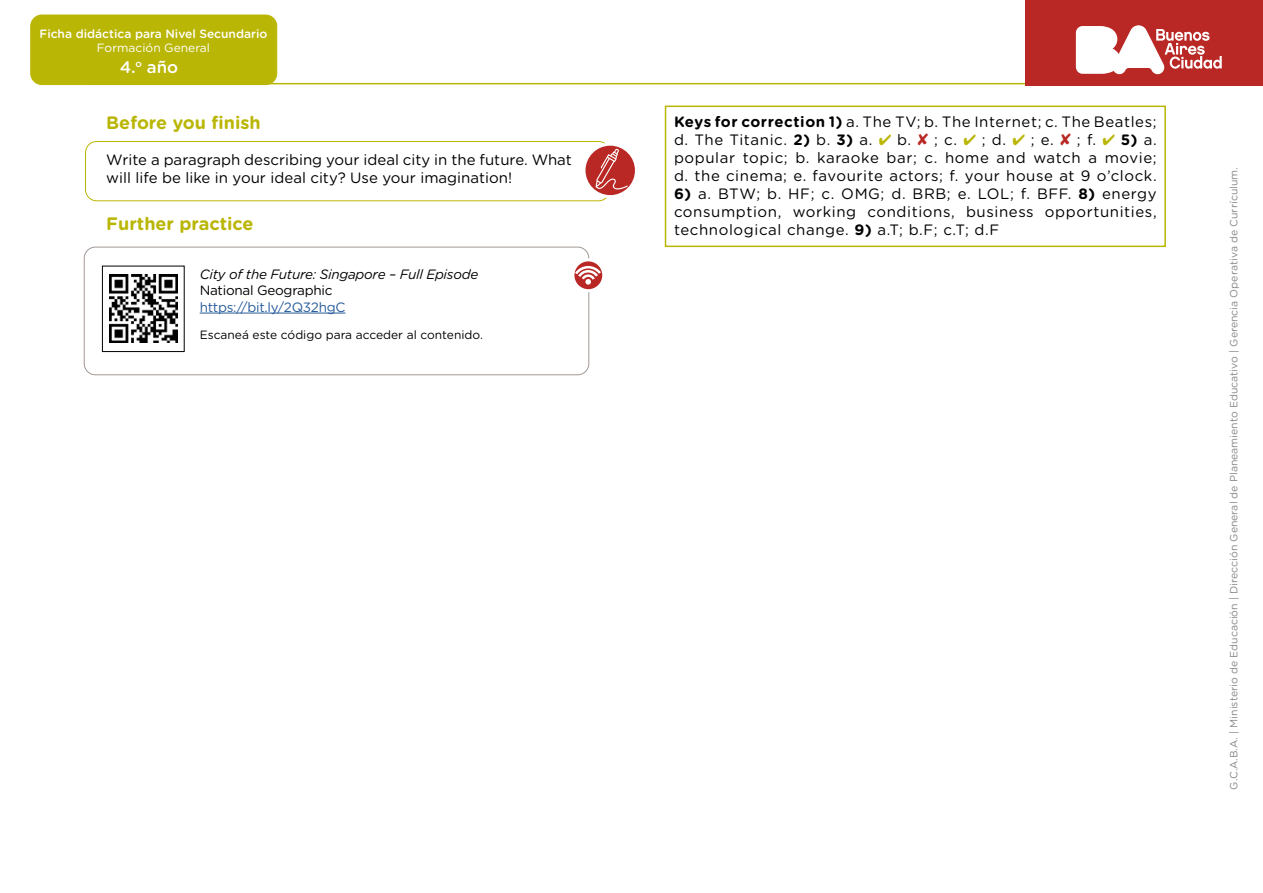
<style>
.page{position:relative;width:1263px;height:893px;background:#fff}
.page>*{position:absolute;margin:0;border:0;box-sizing:border-box;transform-origin:0 0}
.t1{font:700 18px "Gotham Rounded";color:#bab606}
.t2{font:500 16.8px "Gotham Rounded";color:#fff}
.t3{font:15px/18px "Gotham Rounded";letter-spacing:.015em;color:#000;text-align:justify}
.t4{font:italic 13.5px "Gotham Rounded";letter-spacing:-.02em;color:#000}
.t5{font:13.5px "Gotham Rounded";letter-spacing:-.02em;color:#275b9b}
.t6{font:13.5px "Gotham Rounded";letter-spacing:-.02em;color:#000}
.t7{font:12px "Gotham Rounded";color:#000}
.t8{font:500 12px "Gotham Rounded";color:#fff}
.t9{font:12px "Gotham Rounded";color:#fff}
.t10{font:10.5px "Gotham Rounded";color:#878787}
.s1{font-weight:700}
.s2{color:#bab606}
.s3{color:#b92824}
</style>
<div class="page">
<div style="left:31px;top:15px;width:246px;height:70px;background:#bab606;border-radius:11px"></div>
<div style="left:30px;top:15px;width:247px;height:70px;border:1px solid #bab606;border-radius:11px"></div>
<hr style="left:84px;top:83px;width:1179px;height:1px;background:#bab606">
<div style="left:1025px;top:0;width:238px;height:85px;background:#b92824"></div>
<svg style="left:1076px;top:25px;width:146px;height:49px"></svg>
<div style="left:84px;top:247px;width:505px;height:128px;border:1px solid #a29994;border-radius:11px"></div>
<hr style="left:200px;top:313px;width:145px;height:1px;background:#275b9b">
<svg style="left:573px;top:260px;width:31px;height:31px"></svg>
<div style="left:571px;top:258px;width:34px;height:34px;border:3px solid #fff;border-radius:50%"></div>
<svg style="left:575px;top:266px;width:26px;height:19px"></svg>
<div style="left:102px;top:266px;width:82px;height:86px;border:1px solid #000"></div>
<img style="left:109px;top:275px;width:68px;height:68px">
<div style="left:85px;top:141px;width:525px;height:60px;border:1px solid #bab606;border-radius:11px"></div>
<svg style="left:584px;top:144px;width:52px;height:53px"></svg>
<div style="left:582px;top:143px;width:56px;height:55px;border:3px solid #fff;border-radius:50%"></div>
<svg style="left:595px;top:149px;width:33px;height:40px"></svg>
<div style="left:665px;top:106px;width:501px;height:141px;border:2px solid #bab606"></div>
<p class="t8" style="left:39px;top:25px;width:229px">Ficha didáctica para Nivel Secundario</p>
<p class="t9" style="left:97px;top:40px;width:115px">Formación General</p>
<p class="t2" style="left:120px;top:55px;width:60px">4.<sup>o</sup> año</p>
<p class="t1" style="left:106px;top:110px;width:156px">Before you finish</p>
<p class="t3" style="left:106px;top:150px;width:467px">Write a paragraph describing your ideal city in the future. What will life be like in your ideal city? Use your imagination!</p>
<p class="t1" style="left:106px;top:211px;width:149px">Further practice</p>
<p class="t4" style="left:200px;top:265px;width:280px">City of the Future: Singapore – Full Episode</p>
<p class="t6" style="left:200px;top:281px;width:134px">National Geographic</p>
<p class="t5" style="left:200px;top:298px;width:147px">https://bit.ly/2Q32hgC</p>
<p class="t7" style="left:200px;top:326px;width:285px">Escaneá este código para acceder al contenido.</p>
<p class="t3" style="left:674px;top:112px;width:484px"><span class="s1">Keys for correction 1)</span> a. The TV; b. The Internet; c. The Beatles; d. The Titanic. <span class="s1">2)</span> b. <span class="s1">3)</span> a. <span class="s2">✔</span> b. <span class="s3">✘</span> ; c. <span class="s2">✔</span> ; d. <span class="s2">✔</span> ; e. <span class="s3">✘</span> ; f. <span class="s2">✔</span> <span class="s1">5)</span> a. popular topic; b. karaoke bar; c. home and watch a movie; d. the cinema; e. favourite actors; f. your house at 9 o’clock.</p>
<p class="t3" style="left:674px;top:184px;width:484px"><span class="s1">6)</span> a. BTW; b. HF; c. OMG; d. BRB; e. LOL; f. BFF. <span class="s1">8)</span> energy consumption, working conditions, business opportunities, technological change. <span class="s1">9)</span> a.T; b.F; c.T; d.F</p>
<p class="t10" style="left:1226px;top:790px;width:624px;rotate:-90deg">G.C.A.B.A. | Ministerio de Educación | Dirección General de Planeamiento Educativo | Gerencia Operativa de Currículum.</p>
</div>
